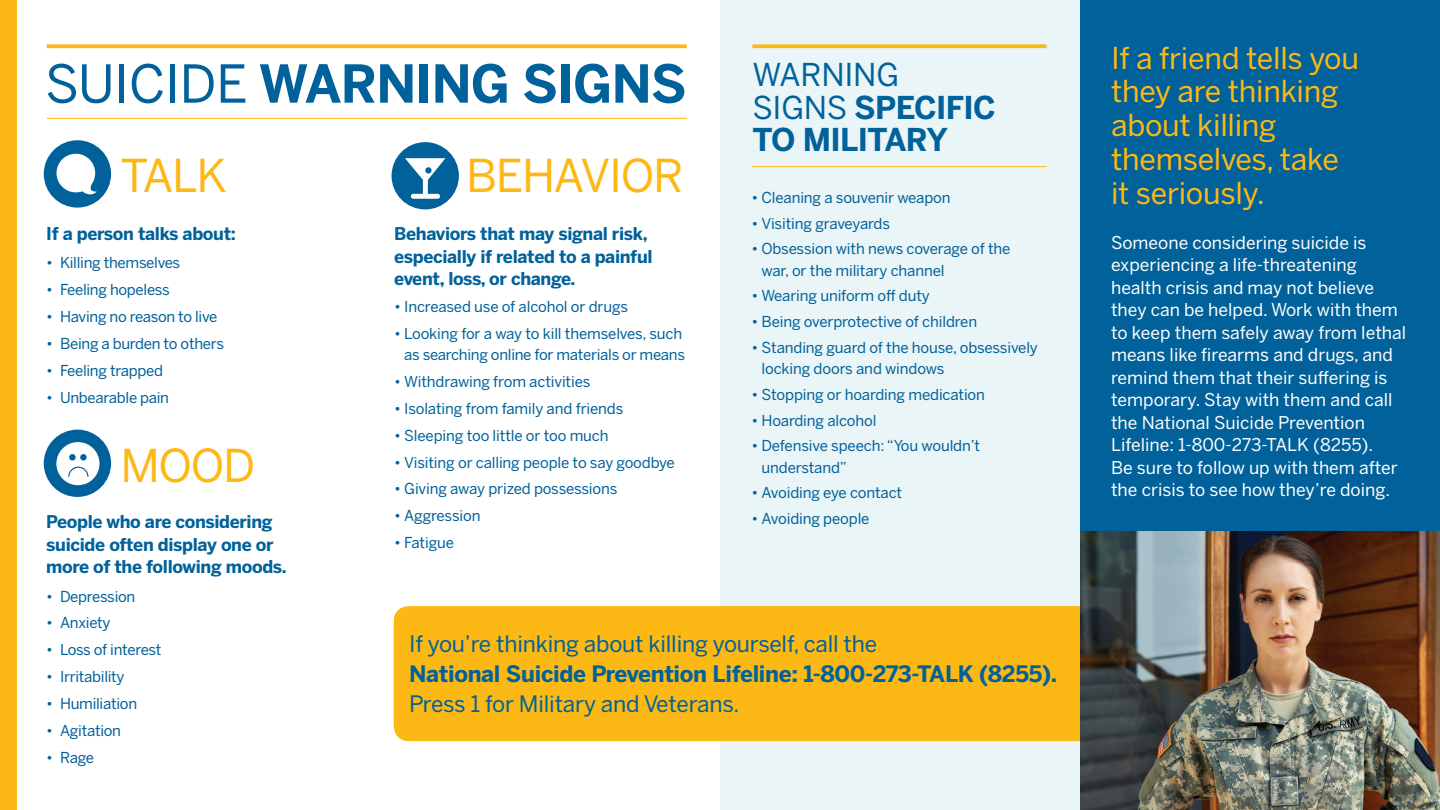
<style>
.page{position:relative;width:1440px;height:810px;background:#fff}
.page>*{position:absolute;margin:0;border:0;box-sizing:border-box;transform-origin:0 0}
.t1{font:700 51.88px "Benton Sans";letter-spacing:-.02em;color:#01619a}
.t2{font:45px "Benton Sans";letter-spacing:-.03em;color:#fcb814}
.t3{font:700 31.25px/32.5px "Benton Sans";letter-spacing:-.02em;color:#01619a}
.t4{font:30px/33.8px "Benton Sans";letter-spacing:-.01em;color:#fcb814}
.t5{font:22.5px/30px "Benton Sans";letter-spacing:-.01em;color:#01619a}
.t6{font:17.5px/22.5px "Benton Sans";color:#fff}
.t7{font:700 17.5px/22.5px "Benton Sans";letter-spacing:-.02em;color:#01619a}
.t8{font:15px/21.2px "Benton Sans";letter-spacing:-.01em;color:#01619a}
.t9{font:15px "Benton Sans";letter-spacing:-.03em;color:#01619a}
.s1{font-weight:400}
.s2{font-weight:700}
</style>
<div class="page">
<div style="left:720px;top:0;width:360px;height:810px;background:#eaf5f7"></div>
<div style="left:1080px;top:0;width:360px;height:810px;background:#01619a"></div>
<div style="left:44px;top:140px;width:67px;height:68px;background:#01619a;border-radius:50%"></div>
<svg style="left:56px;top:153px;width:41px;height:42px"></svg>
<div style="left:392px;top:142px;width:67px;height:67px;background:#01619a;border-radius:50%"></div>
<svg style="left:405px;top:158px;width:40px;height:41px"></svg>
<svg style="left:425px;top:167px;width:7px;height:7px"></svg>
<div style="left:44px;top:430px;width:67px;height:67px;background:#01619a;border-radius:50%"></div>
<div style="left:56px;top:442px;width:44px;height:43px;background:#fff;border-radius:50%"></div>
<div style="left:69px;top:454px;width:7px;height:7px;background:#01619a;border-radius:50%"></div>
<div style="left:80px;top:454px;width:7px;height:7px;background:#01619a;border-radius:50%"></div>
<svg style="left:68px;top:466px;width:21px;height:11px"></svg>
<hr style="left:47px;top:118px;width:640px;height:1px;background:#fcb814">
<svg style="left:47px;top:44px;width:640px;height:4px;background:#fcbf2b"></svg>
<div style="left:394px;top:606px;width:686px;height:135px;background:#fcb814"></div>
<img style="left:1080px;top:532px;width:360px;height:278px">
<hr style="left:752px;top:166px;width:295px;height:1px;background:#fcb814">
<svg style="left:752px;top:44px;width:295px;height:4px"></svg>
<div style="left:0;top:0;width:17px;height:810px;background:#fcb814"></div>
<p class="t1" style="left:45px;top:54px;width:643px"><span class="s1">SUICIDE</span> WARNING SIGNS</p>
<p class="t3" style="left:752px;top:59px;width:245px"><span class="s1">WARNING<br>SIGNS</span> SPECIFIC<br>TO MILITARY</p>
<p class="t2" style="left:120px;top:149px;width:108px">TALK</p>
<p class="t7" style="left:46px;top:223px;width:191px">If a person talks about:</p>
<p class="t8" style="left:46px;top:252px;width:136px">• Killing themselves</p>
<p class="t8" style="left:46px;top:279px;width:125px">• Feeling hopeless</p>
<p class="t8" style="left:46px;top:306px;width:173px">• Having no reason to live</p>
<p class="t8" style="left:46px;top:333px;width:179px">• Being a burden to others</p>
<p class="t8" style="left:46px;top:360px;width:118px">• Feeling trapped</p>
<p class="t8" style="left:46px;top:387px;width:124px">• Unbearable pain</p>
<p class="t2" style="left:120px;top:439px;width:137px">MOOD</p>
<p class="t7" style="left:46px;top:511px;width:242px">People who are considering suicide often display one or more of the following moods.</p>
<p class="t8" style="left:46px;top:586px;width:91px">• Depression</p>
<p class="t8" style="left:46px;top:613px;width:66px">• Anxiety</p>
<p class="t9" style="left:46px;top:641px;width:117px">• Loss of interest</p>
<p class="t8" style="left:46px;top:666px;width:80px">• Irritability</p>
<p class="t8" style="left:46px;top:693px;width:92px">• Humiliation</p>
<p class="t8" style="left:46px;top:720px;width:76px">• Agitation</p>
<p class="t8" style="left:46px;top:747px;width:49px">• Rage</p>
<p class="t2" style="left:466px;top:149px;width:219px">BEHAVIOR</p>
<p class="t7" style="left:394px;top:223px;width:260px">Behaviors that may signal risk, especially if related to a painful event, loss, or change.</p>
<p class="t8" style="left:394px;top:296px;width:235px">• Increased use of alcohol or drugs</p>
<p class="t8" style="left:394px;top:323px;width:292px;text-align:right">• Looking for a way to kill themselves, such as searching online for materials or means</p>
<p class="t8" style="left:394px;top:371px;width:198px">• Withdrawing from activities</p>
<p class="t8" style="left:394px;top:398px;width:231px">• Isolating from family and friends</p>
<p class="t8" style="left:394px;top:425px;width:216px">• Sleeping too little or too much</p>
<p class="t8" style="left:394px;top:452px;width:282px">• Visiting or calling people to say goodbye</p>
<p class="t8" style="left:394px;top:479px;width:225px">• Giving away prized possessions</p>
<p class="t8" style="left:394px;top:505px;width:88px">• Aggression</p>
<p class="t8" style="left:394px;top:532px;width:61px">• Fatigue</p>
<p class="t8" style="left:752px;top:187px;width:201px">• Cleaning a souvenir weapon</p>
<p class="t8" style="left:752px;top:213px;width:140px">• Visiting graveyards</p>
<p class="t8" style="left:762px;top:239px;width:251px;text-indent:-10px">• Obsession with news coverage of the war, or the military channel</p>
<p class="t8" style="left:752px;top:286px;width:180px">• Wearing uniform off duty</p>
<p class="t8" style="left:752px;top:311px;width:227px">• Being overprotective of children</p>
<p class="t8" style="left:762px;top:337px;width:278px;text-indent:-10px">• Standing guard of the house, obsessively locking doors and windows</p>
<p class="t8" style="left:752px;top:384px;width:235px">• Stopping or hoarding medication</p>
<p class="t8" style="left:752px;top:410px;width:127px">• Hoarding alcohol</p>
<p class="t8" style="left:762px;top:436px;width:220px;text-indent:-10px">• Defensive speech: “You wouldn’t understand”</p>
<p class="t8" style="left:752px;top:483px;width:152px">• Avoiding eye contact</p>
<p class="t8" style="left:752px;top:508px;width:120px">• Avoiding people</p>
<p class="t5" style="left:409px;top:630px;width:650px">If you’re thinking about killing yourself, call the<br><span class="s2">National Suicide Prevention Lifeline: 1-800-273-TALK (8255).<br></span>Press 1 for Military and Veterans.</p>
<p class="t4" style="left:1111px;top:41px;width:249px">If a friend tells you they are thinking about killing themselves, take it seriously.</p>
<p class="t6" style="left:1111px;top:231px;width:297px">Someone considering suicide is experiencing a life-threatening health crisis and may not believe they can be helped. Work with them to keep them safely away from lethal means like firearms and drugs, and remind them that their suffering is temporary. Stay with them and call the National Suicide Prevention Lifeline: 1-800-273-TALK (8255).<br>Be sure to follow up with them after the crisis to see how they’re doing.</p>
</div>
